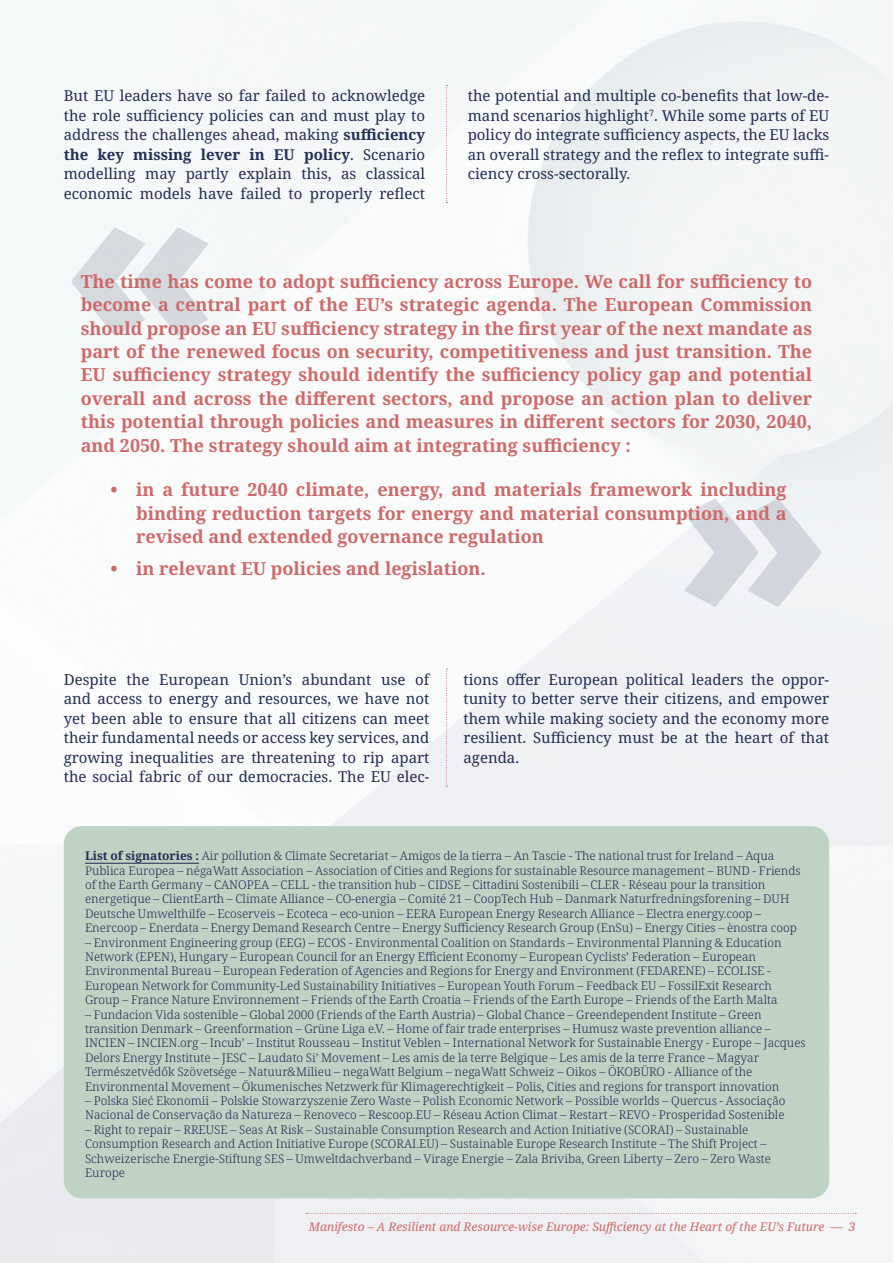
<style>
.page{position:relative;width:893px;height:1263px;background:#fff}
.page>*{position:absolute;margin:0;border:0;box-sizing:border-box;transform-origin:0 0}
.t1{font:900 225px "Noto Sans";color:#232f53}
.t2{font:700 18px/23.4px "Noto Serif";color:#ce696a;text-align:justify}
.t3{font:15px/19.5px "Noto Serif";color:#232f53;text-align:justify}
.t4{font:300 12px/14.4px "Noto Serif";color:#232f53}
.t5{font:italic 12px "Noto Serif";color:#ce696a}
.s1{font-weight:700}
</style>
<div class="page">
<svg style="left:306px;top:1213px;width:550px;height:1px"></svg>
<svg style="left:446px;top:85px;width:1px;height:118px"></svg>
<div style="left:64px;top:826px;width:765px;height:372px;background:#bed3c4;border-radius:18px"></div>
<hr style="left:85px;top:863px;width:114px;height:1px;background:#232f53">
<svg style="left:446px;top:669px;width:1px;height:118px"></svg>
<p class="t3" style="left:64px;top:86px;width:363px">But EU leaders have so far failed to acknowledge the role sufficiency policies can and must play to address the challenges ahead, making <span class="s1">sufficiency the key missing lever in EU policy</span>. Scenario modelling may partly explain this, as classical economic models have failed to properly reflect</p>
<p class="t3" style="left:468px;top:86px;width:363px">the potential and multiple co-benefits that low-de&shy;mand scenarios highlight<sup>7</sup>. While some parts of EU policy do integrate sufficiency aspects, the EU lacks an overall strategy and the reflex to integrate suffi&shy;ciency cross-sectorally.</p>
<h1 class="t1" style="left:64px;top:92px;width:155px">«</h1>
<p class="t2" style="left:81px;top:270px;width:733px">The time has come to adopt sufficiency across Europe. We call for sufficiency to become a central part of the EU’s strategic agenda. The European Commission should propose an EU sufficiency strategy in the first year of the next mandate as part of the renewed focus on security, competitiveness and just transition. The EU sufficiency strategy should identify the sufficiency policy gap and potential overall and across the different sectors, and propose an action plan to deliver this potential through policies and measures in different sectors for 2030, 2040, and 2050. The strategy should aim at integrating sufficiency :</p>
<h2 class="t2" style="left:136px;top:478px;width:652px;text-indent:-26px">• in a future 2040 climate, energy, and materials framework including binding reduction targets for energy and material consumption, and a revised and extended governance regulation</h2>
<h2 class="t2" style="left:111px;top:557px;width:377px">• in relevant EU policies and legislation.</h2>
<h1 class="t1" style="left:829px;top:742px;width:155px;rotate:-180deg">«</h1>
<p class="t3" style="left:64px;top:670px;width:367px">Despite the European Union’s abundant use of and access to energy and resources, we have not yet been able to ensure that all citizens can meet their fundamental needs or access key services, and growing inequalities are threatening to rip apart the social fabric of our democracies. The EU elec-</p>
<p class="t3" style="left:463px;top:670px;width:367px">tions offer European political leaders the oppor&shy;tunity to better serve their citizens, and empower them while making society and the economy more resilient. Sufficiency must be at the heart of that agenda.</p>
<p class="t4" style="left:85px;top:849px;width:717px"><span class="s1">List of signatories :</span> Air pollution &amp; Climate Secretariat – Amigos de la tierra – An Tascie - The national trust for Ireland – Aqua Publica Europea – négaWatt Association – Association of Cities and Regions for sustainable Resource management – BUND - Friends of the Earth Germany – CANOPEA – CELL - the transition hub – CIDSE – Cittadini Sostenibili – CLER - Réseau pour la transition energetique – ClientEarth – Climate Alliance – CO-energia – Comité 21 – CoopTech Hub – Danmark Naturfredningsforening – DUH Deutsche Umwelthilfe – Ecoserveis – Ecoteca – eco-union – EERA European Energy Research Alliance – Electra energy.coop – Enercoop – Enerdata – Energy Demand Research Centre – Energy Sufficiency Research Group (EnSu) – Energy Cities – ènostra coop</p>
<p class="t4" style="left:85px;top:935px;width:698px">– Environment Engineering group (EEG) – ECOS - Environmental Coalition on Standards – Environmental Planning &amp; Education Network (EPEN), Hungary – European Council for an Energy Efficient Economy – European Cyclists’ Federation – European Environmental Bureau – European Federation of Agencies and Regions for Energy and Environment (FEDARENE) – ECOLISE - European Network for Community-Led Sustainability Initiatives – European Youth Forum – Feedback EU – FossilExit Research Group – France Nature Environnement – Friends of the Earth Croatia – Friends of the Earth Europe – Friends of the Earth Malta</p>
<p class="t4" style="left:85px;top:1007px;width:722px">– Fundacion Vida sostenible – Global 2000 (Friends of the Earth Austria) – Global Chance – Greendependent Institute – Green transition Denmark – Greenformation – Grüne Liga e.V. – Home of fair trade enterprises – Humusz waste prevention alliance – INCIEN – INCIEN.org – Incub’ – Institut Rousseau – Institut Veblen – International Network for Sustainable Energy - Europe – Jacques Delors Energy Institute – JESC – Laudato Si’ Movement – Les amis de la terre Belgique – Les amis de la terre France – Magyar Természetvédők Szövetsége – Natuur&amp;Milieu – negaWatt Belgium – negaWatt Schweiz – Oikos – ÖKOBÜRO - Alliance of the Environmental Movement – Ökumenisches Netzwerk für Klimagerechtigkeit – Polis, Cities and regions for transport innovation</p>
<p class="t4" style="left:85px;top:1094px;width:702px">– Polska Sieć Ekonomii – Polskie Stowarzyszenie Zero Waste – Polish Economic Network – Possible worlds – Quercus - Associação<br>Nacional de Conservação da Natureza – Renoveco – Rescoop.EU – Réseau Action Climat – Restart – REVO - Prosperidad Sostenible</p>
<p class="t4" style="left:85px;top:1123px;width:687px">– Right to repair – RREUSE – Seas At Risk – Sustainable Consumption Research and Action Initiative (SCORAI) – Sustainable Consumption Research and Action Initiative Europe (SCORAI.EU) – Sustainable Europe Research Institute – The Shift Project – Schweizerische Energie-Stiftung SES – Umweltdachverband – Virage Energie – Zala Briviba, Green Liberty – Zero – Zero Waste Europe</p>
<p class="t5" style="left:309px;top:1218px;width:548px">Manifesto – A Resilient and Resource-wise Europe: Sufficiency at the Heart of the EU’s Future — 3</p>
</div>
